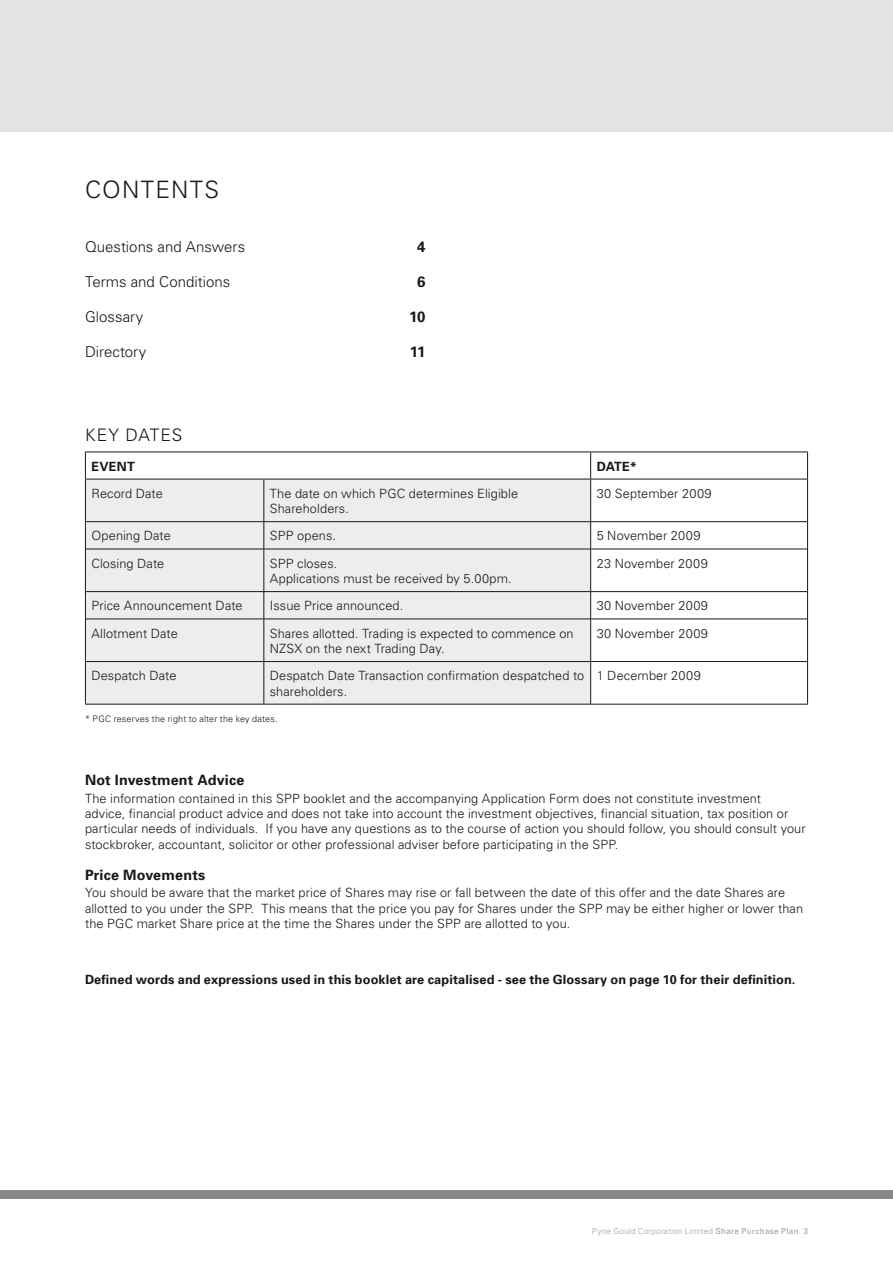
<style>
.page{position:relative;width:893px;height:1263px;background:#fff}
.page>*{position:absolute;margin:0;border:0;box-sizing:border-box;transform-origin:0 0}
.t1{font:300 24px "Univers";color:#1a171b}
.t2{font:300 17.25px "Univers";color:#1a171b}
.t3{font:300 15px "Univers";color:#1a171b}
.t4{font:700 15px "Univers";color:#1a171b}
.t5{font:700 14.25px "Univers";letter-spacing:.02em;color:#1a171b}
.t6{font:300 12.75px/15.3px "Univers";letter-spacing:.005em;color:#1a171b}
.t7{font:700 12.75px "Univers";letter-spacing:.015em;color:#1a171b}
.t8{font:300 9px "Univers";letter-spacing:.015em;color:#1a171b}
.t9{font:300 8.25px "Univers";letter-spacing:.02em;color:#9c9d9f}
.s1{font-weight:400}
</style>
<div class="page">
<div style="left:0;top:1191px;width:893px;height:8px;background:#87888a"></div>
<div style="left:0;top:0;width:893px;height:132px;background:#e3e4e5"></div>
<svg style="left:86px;top:453px;width:721px;height:251px"></svg>
<div style="left:86px;top:480px;width:504px;height:224px;background:#eceded"></div>
<hr style="left:85px;top:452px;width:179px;height:1px;background:#1a171b">
<svg style="left:85px;top:452px;width:1px;height:27px"></svg>
<hr style="left:264px;top:452px;width:327px;height:1px;background:#1a171b">
<hr style="left:591px;top:452px;width:217px;height:1px;background:#1a171b">
<svg style="left:590px;top:452px;width:1px;height:27px"></svg>
<svg style="left:807px;top:452px;width:1px;height:27px"></svg>
<hr style="left:85px;top:479px;width:179px;height:1px;background:#1a171b">
<hr style="left:85px;top:479px;width:1px;height:43px;background:#1a171b">
<hr style="left:264px;top:479px;width:327px;height:1px;background:#1a171b">
<hr style="left:263px;top:479px;width:1px;height:42px;background:#1a171b">
<hr style="left:591px;top:479px;width:217px;height:1px;background:#1a171b">
<hr style="left:807px;top:479px;width:1px;height:43px;background:#1a171b">
<svg style="left:85px;top:522px;width:1px;height:27px"></svg>
<svg style="left:263px;top:522px;width:1px;height:27px"></svg>
<svg style="left:807px;top:522px;width:1px;height:27px"></svg>
<hr style="left:85px;top:549px;width:1px;height:43px;background:#1a171b">
<hr style="left:263px;top:549px;width:1px;height:42px;background:#1a171b">
<hr style="left:807px;top:549px;width:1px;height:43px;background:#1a171b">
<svg style="left:85px;top:592px;width:1px;height:27px"></svg>
<svg style="left:263px;top:592px;width:1px;height:27px"></svg>
<svg style="left:807px;top:592px;width:1px;height:27px"></svg>
<hr style="left:85px;top:619px;width:1px;height:42px;background:#1a171b">
<hr style="left:263px;top:619px;width:1px;height:42px;background:#1a171b">
<hr style="left:807px;top:619px;width:1px;height:42px;background:#1a171b">
<hr style="left:85px;top:661px;width:1px;height:43px;background:#1a171b">
<hr style="left:263px;top:662px;width:1px;height:42px;background:#1a171b">
<hr style="left:591px;top:661px;width:217px;height:1px;background:#1a171b">
<hr style="left:807px;top:662px;width:1px;height:42px;background:#1a171b">
<hr style="left:85px;top:704px;width:179px;height:1px;background:#1a171b">
<hr style="left:264px;top:704px;width:327px;height:1px;background:#1a171b">
<hr style="left:591px;top:704px;width:217px;height:1px;background:#1a171b">
<hr style="left:590px;top:479px;width:1px;height:42px;background:#1a171b">
<hr style="left:86px;top:521px;width:178px;height:1px;background:#1a171b">
<hr style="left:264px;top:521px;width:327px;height:1px;background:#1a171b">
<hr style="left:591px;top:521px;width:216px;height:1px;background:#1a171b">
<svg style="left:590px;top:522px;width:1px;height:27px"></svg>
<hr style="left:86px;top:549px;width:178px;height:1px;background:#1a171b">
<hr style="left:264px;top:549px;width:327px;height:1px;background:#1a171b">
<hr style="left:591px;top:549px;width:216px;height:1px;background:#1a171b">
<hr style="left:590px;top:549px;width:1px;height:42px;background:#1a171b">
<hr style="left:86px;top:591px;width:178px;height:1px;background:#1a171b">
<hr style="left:264px;top:591px;width:327px;height:1px;background:#1a171b">
<hr style="left:591px;top:591px;width:216px;height:1px;background:#1a171b">
<svg style="left:590px;top:592px;width:1px;height:27px"></svg>
<hr style="left:86px;top:619px;width:178px;height:1px;background:#1a171b">
<hr style="left:264px;top:619px;width:327px;height:1px;background:#1a171b">
<hr style="left:591px;top:619px;width:216px;height:1px;background:#1a171b">
<hr style="left:590px;top:619px;width:1px;height:42px;background:#1a171b">
<hr style="left:86px;top:661px;width:178px;height:1px;background:#1a171b">
<hr style="left:264px;top:661px;width:327px;height:1px;background:#1a171b">
<hr style="left:590px;top:662px;width:1px;height:42px;background:#1a171b">
<h1 class="t1" style="left:85px;top:175px;width:35px">Contents</h1>
<p class="t3" style="left:85px;top:238px;width:162px">Questions and Answers</p>
<p class="t4" style="left:417px;top:238px;width:10px">4</p>
<p class="t3" style="left:85px;top:273px;width:147px">Terms and Conditions</p>
<p class="t4" style="left:417px;top:273px;width:10px">6</p>
<p class="t3" style="left:85px;top:308px;width:60px">Glossary</p>
<p class="t4" style="left:409px;top:308px;width:18px">10</p>
<p class="t3" style="left:85px;top:343px;width:63px">Directory</p>
<p class="t4" style="left:410px;top:343px;width:17px">11</p>
<h2 class="t2" style="left:85px;top:425px;width:53px">Key dates</h2>
<p class="t7" style="left:91px;top:458px;width:45px">Event</p>
<p class="t7" style="left:597px;top:458px;width:42px">Date*</p>
<p class="t6" style="left:91px;top:485px;width:73px">Record Date</p>
<p class="t6" style="left:270px;top:485px;width:250px">The date on which PGC determines Eligible<br>Shareholders.</p>
<p class="t6" style="left:597px;top:485px;width:117px">30 September 2009</p>
<p class="t6" style="left:91px;top:528px;width:81px">Opening Date</p>
<p class="t6" style="left:270px;top:528px;width:68px">SPP opens.</p>
<p class="t6" style="left:597px;top:528px;width:105px">5 November 2009</p>
<p class="t6" style="left:91px;top:555px;width:74px">Closing Date</p>
<p class="t6" style="left:270px;top:555px;width:243px">SPP closes.<br>Applications must be received by 5.00pm.</p>
<p class="t6" style="left:597px;top:555px;width:113px">23 November 2009</p>
<p class="t6" style="left:91px;top:598px;width:153px">Price Announcement Date</p>
<p class="t6" style="left:270px;top:598px;width:135px">Issue Price announced.</p>
<p class="t6" style="left:597px;top:598px;width:113px">30 November 2009</p>
<p class="t6" style="left:91px;top:625px;width:88px">Allotment Date</p>
<p class="t6" style="left:270px;top:625px;width:305px">Shares allotted. Trading is expected to commence on<br>NZSX on the next Trading Day.</p>
<p class="t6" style="left:597px;top:625px;width:113px">30 November 2009</p>
<p class="t6" style="left:91px;top:668px;width:87px">Despatch Date</p>
<p class="t6" style="left:270px;top:668px;width:316px">Despatch Date Transaction confirmation despatched to shareholders.</p>
<p class="t6" style="left:597px;top:668px;width:106px">1 December 2009</p>
<p class="t8" style="left:85px;top:713px;width:194px">* PGC reserves the right to alter the key dates.</p>
<p class="t5" style="left:85px;top:772px;width:161px">Not Investment Advice</p>
<p class="t6" style="left:85px;top:790px;width:722px">The information contained in this SPP booklet and the accompanying Application Form does not constitute investment<br>advice, financial product advice and does not take into account the investment objectives, financial situation, tax position or particular needs of individuals. If you have any questions as to the course of action you should follow, you should consult your stockbroker, accountant, solicitor or other professional adviser before participating in the SPP.</p>
<p class="t5" style="left:85px;top:866px;width:122px">Price Movements</p>
<p class="t6" style="left:85px;top:885px;width:720px">You should be aware that the market price of Shares may rise or fall between the date of this offer and the date Shares are allotted to you under the SPP. This means that the price you pay for Shares under the SPP may be either higher or lower than the PGC market Share price at the time the Shares under the SPP are allotted to you.</p>
<p class="t7" style="left:85px;top:972px;width:712px">Defined words and expressions used in this booklet are capitalised - see the Glossary on page 10 for their definition.</p>
<p class="t9" style="left:592px;top:1226px;width:217px">Pyne Gould Corporation Limited <span class="s1">Share Purchase Plan 3</span></p>
</div>
